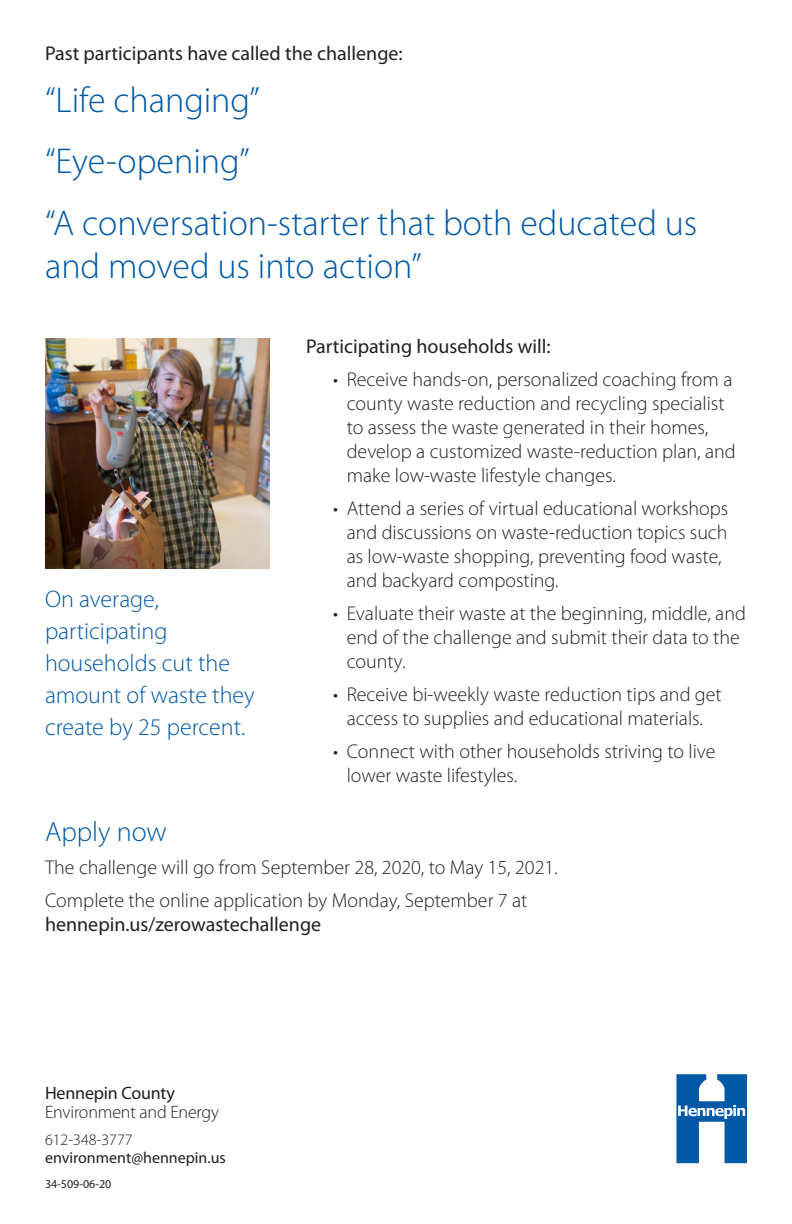
<style>
.page{position:relative;width:792px;height:1224px;background:#fff}
.page>*{position:absolute;margin:0;border:0;box-sizing:border-box;transform-origin:0 0}
.t1{font:300 36px/43.2px "Myriad Pro";color:#0158a6}
.t2{font:300 28px "Myriad Pro";color:#0158a6}
.t3{font:300 24px/32px "Myriad Pro";color:#0158a6}
.t4{font:300 20px/24px "Myriad Pro";color:#231f20}
.t5{font:20px "Myriad Pro";color:#231f20}
.t6{font:300 18px "Myriad Pro";letter-spacing:-.01em;color:#231f20}
.t7{font:18px "Myriad Pro";letter-spacing:-.01em;color:#231f20}
.t8{font:16px "Myriad Pro";color:#231f20}
.t9{font:300 16px "Myriad Pro";color:#231f20}
.t10{font:12px "Myriad Pro";color:#231f20}
.s1{font-weight:400}
</style>
<div class="page">
<svg style="left:676px;top:1074px;width:71px;height:89px"></svg>
<img style="left:45px;top:338px;width:225px;height:231px">
<p class="t5" style="left:45px;top:42px;width:359px">Past participants have called the challenge:</p>
<p class="t1" style="left:45px;top:79px;width:216px">“Life changing”</p>
<p class="t1" style="left:45px;top:140px;width:206px">“Eye-opening”</p>
<p class="t1" style="left:45px;top:202px;width:654px">“A conversation-starter that both educated us and moved us into action”</p>
<p class="t3" style="left:45px;top:584px;width:211px">On average, participating households cut the amount of waste they create by 25 percent.</p>
<p class="t5" style="left:306px;top:336px;width:246px">Participating households will:</p>
<p class="t4" style="left:347px;top:368px;width:391px;text-indent:-14px">• Receive hands-on, personalized coaching from a county waste reduction and recycling specialist to assess the waste generated in their homes, develop a customized waste-reduction plan, and make low-waste lifestyle changes.</p>
<p class="t4" style="left:347px;top:497px;width:383px;text-indent:-14px">• Attend a series of virtual educational workshops and discussions on waste-reduction topics such as low-waste shopping, preventing food waste, and backyard composting.</p>
<p class="t4" style="left:347px;top:602px;width:401px;text-indent:-14px">• Evaluate their waste at the beginning, middle, and end of the challenge and submit their data to the county.</p>
<p class="t4" style="left:333px;top:683px;width:390px;text-align:center">• Receive bi-weekly waste reduction tips and get access to supplies and educational materials.</p>
<p class="t4" style="left:347px;top:740px;width:370px;text-indent:-14px">• Connect with other households striving to live lower waste lifestyles.</p>
<p class="t2" style="left:45px;top:816px;width:123px">Apply now</p>
<p class="t4" style="left:45px;top:855px;width:514px">The challenge will go from September 28, 2020, to May 15, 2021.</p>
<p class="t4" style="left:45px;top:888px;width:484px">Complete the online application by Monday, September 7 at <span class="s1">hennepin.us/zerowastechallenge</span></p>
<p class="t7" style="left:45px;top:1083px;width:132px">Hennepin County</p>
<p class="t6" style="left:45px;top:1102px;width:176px">Environment and Energy</p>
<p class="t9" style="left:45px;top:1131px;width:89px">612-348-3777</p>
<p class="t8" style="left:45px;top:1149px;width:182px">environment@hennepin.us</p>
<p class="t10" style="left:45px;top:1177px;width:68px">34-509-06-20</p>
</div>
